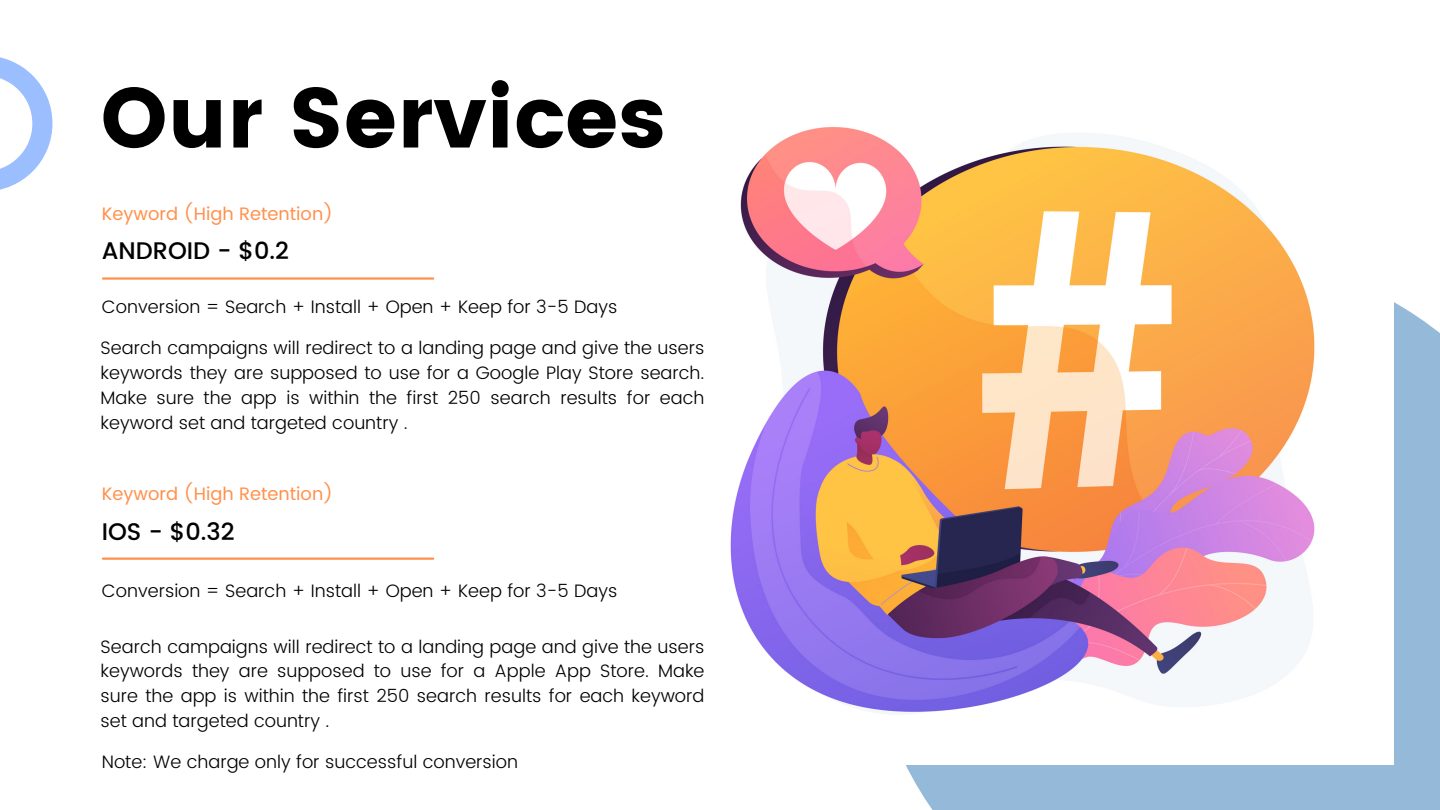
<style>
.page{position:relative;width:1440px;height:810px;background:#fff}
.page>*{position:absolute;margin:0;border:0;box-sizing:border-box;transform-origin:0 0}
.t1{font:85px "Poppins";color:#000}
.t2{font:500 24px "Poppins";color:#000}
.t3{font:300 18px/24.8px "Poppins";color:#000;text-align:justify}
.t4{font:18px "Poppins";color:#ff914d}
</style>
<div class="page">
<div style="left:906px;top:302px;width:534px;height:508px;background:#95b9d8"></div>
<img style="left:730px;top:127px;width:664px;height:637px">
<svg style="left:0;top:57px;width:52px;height:133px"></svg>
<hr style="left:103px;top:277px;width:330px;height:3px;background:#ff914d">
<hr style="left:103px;top:558px;width:330px;height:2px;background:#ff914d">
<p class="t1" style="left:101px;top:68px;width:567px">Our Services</p>
<h2 class="t4" style="left:102px;top:203px;width:233px">Keyword (High Retention)</h2>
<h1 class="t2" style="left:102px;top:237px;width:189px">ANDROID - $0.2</h1>
<p class="t3" style="left:102px;top:294px;width:517px">Conversion = Search + Install + Open + Keep for 3-5 Days</p>
<p class="t3" style="left:101px;top:336px;width:605px">Search campaigns will redirect to a landing page and give the users keywords they are supposed to use for a Google Play Store search.<br>Make sure the app is within the first 250 search results for each keyword set and targeted country .</p>
<h2 class="t4" style="left:102px;top:483px;width:233px">Keyword (High Retention)</h2>
<p class="t2" style="left:102px;top:517px;width:134px">IOS - $0.32</p>
<p class="t3" style="left:102px;top:578px;width:517px">Conversion = Search + Install + Open + Keep for 3-5 Days</p>
<p class="t3" style="left:101px;top:634px;width:605px">Search campaigns will redirect to a landing page and give the users keywords they are supposed to use for a Apple App Store. Make sure the app is within the first 250 search results for each keyword set and targeted country .</p>
<p class="t3" style="left:102px;top:750px;width:418px">Note: We charge only for successful conversion</p>
</div>
